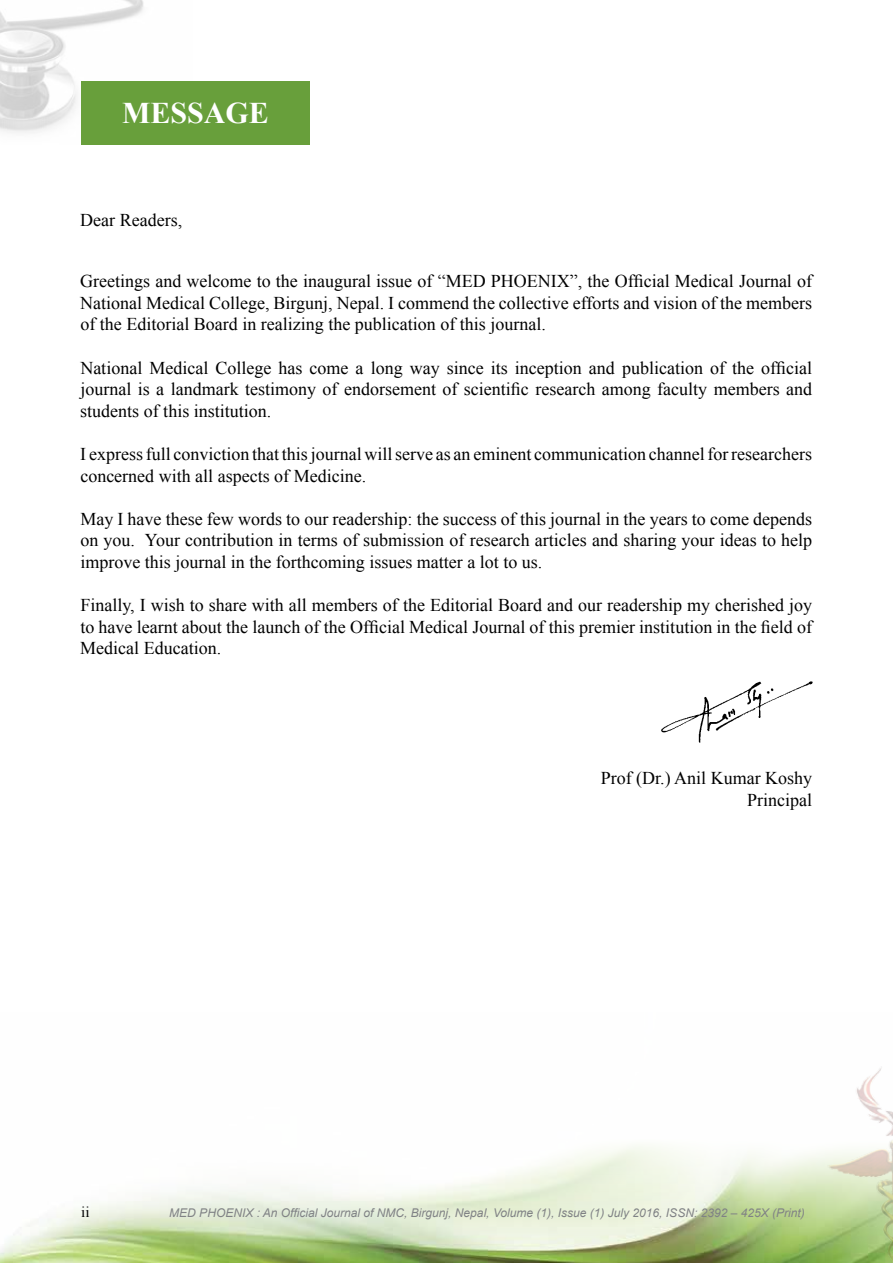
<style>
.page{position:relative;width:893px;height:1263px;background:#fff}
.page>*{position:absolute;margin:0;border:0;box-sizing:border-box;transform-origin:0 0}
.t1{font:700 30px "Times New Roman";color:#fff}
.t2{font:18px/21.6px "Times New Roman";color:#000;text-align:justify}
.t3{font:15px "Times New Roman";color:#000}
.t4{font:italic 12px "Arial";color:#808285}
</style>
<div class="page">
<img style="left:0;top:1145px;width:801px;height:118px">
<img style="left:801px;top:1067px;width:92px;height:196px">
<img style="left:0;top:0;width:144px;height:133px">
<div style="left:81px;top:81px;width:229px;height:63px;background:#689f3b"></div>
<img style="left:661px;top:681px;width:152px;height:62px">
<h1 class="t1" style="left:122px;top:92px;width:22px">MESSA</h1>
<h1 class="t1" style="left:225px;top:92px;width:38px">GE</h1>
<p class="t2" style="left:80px;top:209px;width:103px">Dear Readers,</p>
<p class="t2" style="left:80px;top:270px;width:733px">Greetings and welcome to the inaugural issue of “MED PHOENIX”, the Official Medical Journal of National Medical College, Birgunj, Nepal. I commend the collective efforts and vision of the members of the Editorial Board in realizing the publication of this journal.</p>
<p class="t2" style="left:80px;top:356px;width:733px">National Medical College has come a long way since its inception and publication of the official journal is a landmark testimony of endorsement of scientific research among faculty members and students of this institution.</p>
<p class="t2" style="left:80px;top:443px;width:733px">I expressfull conviction that thisjournal willserve as an eminent communication channelforresearchers concerned with all aspects of Medicine.</p>
<p class="t2" style="left:80px;top:508px;width:733px">May I have these few words to our readership: the success of this journal in the years to come depends on you. Your contribution in terms of submission of research articles and sharing your ideas to help improve this journal in the forthcoming issues matter a lot to us.</p>
<p class="t2" style="left:80px;top:594px;width:733px">Finally, I wish to share with all members of the Editorial Board and our readership my cherished joy to have learnt about the launch of the Official Medical Journal of this premier institution in the field of Medical Education.</p>
<p class="t2" style="left:601px;top:767px;width:213px;text-align:right">Prof (Dr.) Anil Kumar Koshy<br>Principal</p>
<p class="t3" style="left:81px;top:1202px;width:10px">ii</p>
<p class="t4" style="left:169px;top:1205px;width:637px">MED PHoenix : An Official Journal of NMC, Birgunj, Nepal, Volume (1), Issue (1) July 2016, ISSN: 2392 – 425X (Print)</p>
</div>
